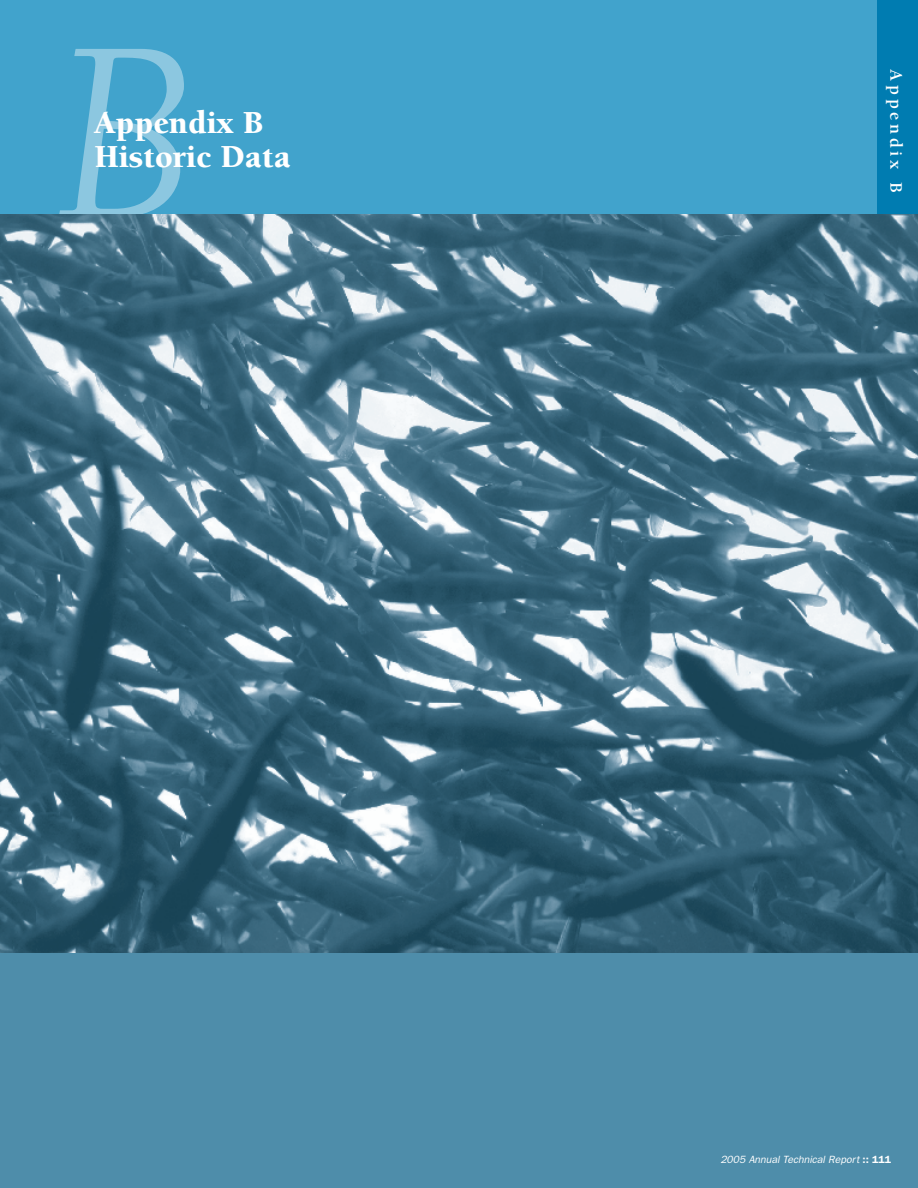
<style>
.page{position:relative;width:918px;height:1188px;background:#fff}
.page>*{position:absolute;margin:0;border:0;box-sizing:border-box;transform-origin:0 0}
.t1{font:italic 265.5px "Berkeley";color:#fff}
.t2{font:900 33px/34.5px "Berkeley";color:#fff}
.t3{font:700 18px "Berkeley";letter-spacing:.2em;color:#fff}
.t4{font:italic 10.5px "Franklin Gothic";color:#fff}
.s1{font-weight:600;font-style:normal}
</style>
<div class="page">
<div style="left:0;top:948px;width:918px;height:240px;background:#4e8daa"></div>
<div style="left:0;top:0;width:918px;height:215px;background:#41a3cc"></div>
<div style="left:878px;top:0;width:40px;height:215px;background:#007cb1"></div>
<img style="left:0;top:215px;width:918px;height:737px">
<h1 class="t1" style="left:55px;top:-2px;width:139px">B</h1>
<h2 class="t2" style="left:94px;top:106px;width:198px">Appendix B<br>Historic Data</h2>
<h3 class="t3" style="left:906px;top:69px;width:124px;rotate:90deg">Appendix B</h3>
<p class="t4" style="left:720px;top:1153px;width:172px">2005 Annual Technical Report <span class="s1">:: 111</span></p>
</div>
